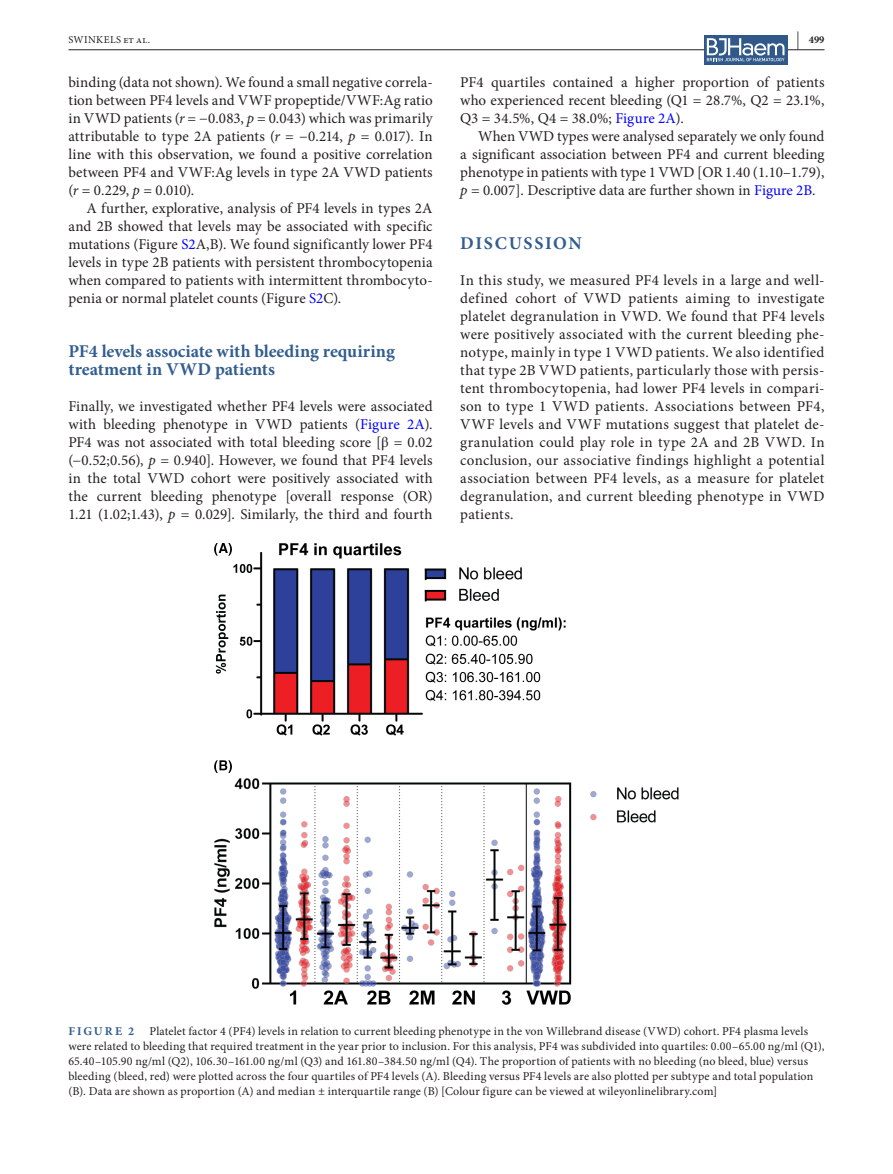
<style>
.page{position:relative;width:893px;height:1174px;background:#fff}
.page>*{position:absolute;margin:0;border:0;box-sizing:border-box;transform-origin:0 0}
.t1{font:700 18px/18px "Minion Pro";color:#325d8e}
.t2{font:700 18px "Minion Pro";letter-spacing:.09em;color:#325d8e}
.t3{font:15px/18px "Minion Pro";letter-spacing:.005em;color:#231f20;text-align:justify}
.t4{font:12px/15px "Minion Pro";letter-spacing:.01em;color:#231f20}
.t5{font:700 12px "Minion Pro";letter-spacing:.17em;color:#325d8e}
.t6{font:10.5px "Minion Pro";letter-spacing:.03em;color:#231f20}
.t7{font:700 10.5px "Minion Pro";color:#231f20}
.s1{font-size:18px}
.s2{font-style:italic}
.s3{color:#00f}
.s4{font-family:"STIX"}
</style>
<div class="page">
<hr style="left:68px;top:49px;width:756px;height:1px;background:#231f20">
<svg style="left:704px;top:35px;width:83px;height:30px"></svg>
<svg style="left:707px;top:38px;width:77px;height:23px"></svg>
<img style="left:215px;top:543px;width:463px;height:461px">
<p class="t6" style="left:68px;top:32px;width:83px">SWINKELS et al.</p>
<p class="t7" style="left:797px;top:32px;width:29px"><span class="s1">|</span> 499</p>
<p class="t3" style="left:68px;top:73px;width:366px">binding (data not shown). We found a small negative correla&shy;tion between PF4 levels and VWF propeptide/VWF:Ag ratio in VWD patients (<span class="s2">r</span> = −0.083, <span class="s2">p</span> = 0.043) which was primarily attributable to type 2A patients (<span class="s2">r</span> = −0.214, <span class="s2">p</span> = 0.017). In line with this observation, we found a positive correlation between PF4 and VWF:Ag levels in type 2A VWD patients (<span class="s2">r</span> = 0.229, <span class="s2">p</span> = 0.010).</p>
<p class="t3" style="left:68px;top:199px;width:366px;text-indent:18px">A further, explorative, analysis of PF4 levels in types 2A and 2B showed that levels may be associated with specific mutations (Figure <span class="s3">S2</span>A,B). We found significantly lower PF4 levels in type 2B patients with persistent thrombocytopenia when compared to patients with intermittent thrombocyto&shy;penia or normal platelet counts (Figure <span class="s3">S2</span>C).</p>
<p class="t1" style="left:68px;top:342px;width:328px">PF4 levels associate with bleeding requiring treatment in VWD patients</p>
<p class="t3" style="left:68px;top:397px;width:366px">Finally, we investigated whether PF4 levels were associated with bleeding phenotype in VWD patients (<span class="s3">Figure 2A</span>).<br>PF4 was not associated with total bleeding score [<span class="s4">β</span> = 0.02 (−0.52;0.56), <span class="s2">p</span> = 0.940]. However, we found that PF4 levels in the total VWD cohort were positively associated with the current bleeding phenotype [overall response (OR)<br>1.21 (1.02;1.43), <span class="s2">p</span> = 0.029]. Similarly, the third and fourth</p>
<p class="t3" style="left:460px;top:73px;width:366px">PF4 quartiles contained a higher proportion of patients who experienced recent bleeding (Q1 = 28.7%, Q2 = 23.1%, Q3 = 34.5%, Q4 = 38.0%; <span class="s3">Figure 2A</span>).</p>
<p class="t3" style="left:460px;top:127px;width:366px;text-indent:18px">When VWD types were analysed separately we only found a significant association between PF4 and current bleeding phenotype in patients with type 1 VWD [OR 1.40 (1.10–1.79), <span class="s2">p</span> = 0.007]. Descriptive data are further shown in <span class="s3">Figure 2B</span>.</p>
<p class="t2" style="left:460px;top:231px;width:123px">DISCUSSION</p>
<p class="t3" style="left:460px;top:271px;width:366px">In this study, we measured PF4 levels in a large and well&shy;defined cohort of VWD patients aiming to investigate platelet degranulation in VWD. We found that PF4 levels were positively associated with the current bleeding phe&shy;notype, mainly in type 1 VWD patients. We also identified that type 2B VWD patients, particularly those with persis&shy;tent thrombocytopenia, had lower PF4 levels in compari&shy;son to type 1 VWD patients. Associations between PF4, VWF levels and VWF mutations suggest that platelet de&shy;granulation could play role in type 2A and 2B VWD. In conclusion, our associative findings highlight a potential association between PF4 levels, as a measure for platelet degranulation, and current bleeding phenotype in VWD patients.</p>
<p class="t4" style="left:68px;top:1024px;width:758px;text-indent:81px">Platelet factor 4 (PF4) levels in relation to current bleeding phenotype in the von Willebrand disease (VWD) cohort. PF4 plasma levels were related to bleeding that required treatment in the year prior to inclusion. For this analysis, PF4 was subdivided into quartiles: 0.00–65.00 ng/ml (Q1), 65.40–105.90 ng/ml (Q2), 106.30–161.00 ng/ml (Q3) and 161.80–384.50 ng/ml (Q4). The proportion of patients with no bleeding (no bleed, blue) versus bleeding (bleed, red) were plotted across the four quartiles of PF4 levels (A). Bleeding versus PF4 levels are also plotted per subtype and total population (B). Data are shown as proportion (A) and median ± interquartile range (B) [Colour figure can be viewed at wileyonlinelibrary.com]</p>
<p class="t5" style="left:69px;top:1023px;width:67px">FIGURE 2</p>
</div>
